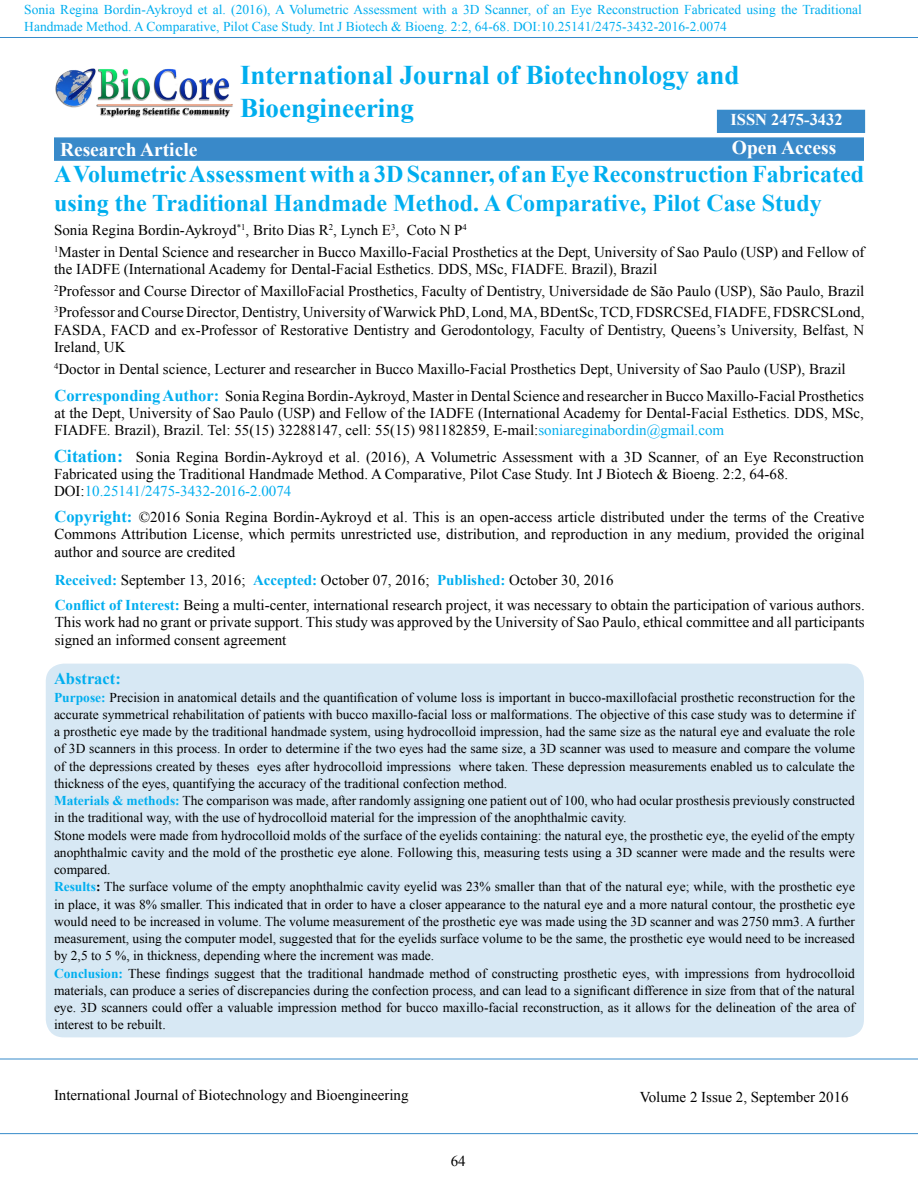
<style>
.page{position:relative;width:918px;height:1188px;background:#fff}
.page>*{position:absolute;margin:0;border:0;box-sizing:border-box;transform-origin:0 0}
.t1{font:700 27px/32.4px "Times New Roman";color:#00aeef}
.t2{font:700 24px/28.8px "Times New Roman";color:#00aeef}
.t3{font:700 19.5px "Times New Roman";color:#fff}
.t4{font:700 16.5px "Times New Roman";color:#fff}
.t5{font:700 16.5px "Times New Roman";color:#00aeef}
.t6{font:15px/17.2px "Times New Roman";color:#000;text-align:justify}
.t7{font:15px "Times New Roman";color:#00aeef}
.t8{font:13.5px/17.2px "Times New Roman";color:#000;text-align:justify}
.t9{font:13.5px/17.2px "Times New Roman";color:#00aeef}
.s1{font-weight:700;font-size:16.5px;color:#00aeef}
.s2{color:#00aeef}
.s3{font-weight:700;font-size:18px;color:#00aeef}
.s4{color:#000}
.s5{font-weight:700;color:#00aeef}
.s6{font-weight:700}
</style>
<div class="page">
<hr style="left:0;top:37px;width:918px;height:1px;background:#378bca">
<hr style="left:0;top:1059px;width:918px;height:1px;background:#378bca">
<hr style="left:0;top:1133px;width:918px;height:1px;background:#378bca">
<div style="left:54px;top:137px;width:810px;height:24px;background:#3989c9;border:2px solid #378bca"></div>
<div style="left:46px;top:664px;width:818px;height:373px;background:#d7e8f4;border-radius:18px"></div>
<div style="left:717px;top:110px;width:148px;height:23px;background:#3989c9"></div>
<img style="left:55px;top:68px;width:178px;height:50px">
<p class="t9" style="left:24px;top:1px;width:839px">Sonia Regina Bordin-Aykroyd et al. (2016), A Volumetric Assessment with a 3D Scanner, of an Eye Reconstruction Fabricated using the Traditional<br>Handmade Method. A Comparative, Pilot Case Study. Int J Biotech &amp; Bioeng. 2:2, 64-68. DOI:10.25141/2475-3432-2016-2.0074</p>
<p class="t1" style="left:240px;top:58px;width:501px">International Journal of Biotechnology and<br>Bioengineering</p>
<p class="t4" style="left:730px;top:108px;width:114px">ISSN 2475-3432</p>
<p class="t3" style="left:60px;top:136px;width:139px">Research Article</p>
<p class="t3" style="left:732px;top:134px;width:106px">Open Access</p>
<p class="t2" style="left:54px;top:159px;width:812px">A Volumetric Assessment with a 3D Scanner, of an Eye Reconstruction Fabricated using the Traditional Handmade Method. A Comparative, Pilot Case Study</p>
<p class="t6" style="left:54px;top:222px;width:414px">Sonia Regina Bordin-Aykroyd<sup>*1</sup>, Brito Dias R<sup>2</sup>, Lynch E<sup>3</sup>, Coto N P<sup>4</sup></p>
<p class="t6" style="left:54px;top:243px;width:812px"><sup>1</sup>Master in Dental Science and researcher in Bucco Maxillo-Facial Prosthetics at the Dept, University of Sao Paulo (USP) and Fellow of the IADFE (International Academy for Dental-Facial Esthetics. DDS, MSc, FIADFE. Brazil), Brazil</p>
<p class="t6" style="left:54px;top:282px;width:812px"><sup>2</sup>Professor and Course Director of MaxilloFacial Prosthetics, Faculty of Dentistry, Universidade de São Paulo (USP), São Paulo, Brazil</p>
<p class="t6" style="left:54px;top:304px;width:812px"><sup>3</sup>Professor and Course Director, Dentistry, University of Warwick PhD, Lond, MA, BDentSc, TCD, FDSRCSEd, FIADFE, FDSRCSLond, FASDA, FACD and ex-Professor of Restorative Dentistry and Gerodontology, Faculty of Dentistry, Queens’s University, Belfast, N Ireland, UK</p>
<p class="t6" style="left:54px;top:360px;width:793px"><sup>4</sup>Doctor in Dental science, Lecturer and researcher in Bucco Maxillo-Facial Prosthetics Dept, University of Sao Paulo (USP), Brazil</p>
<p class="t6" style="left:54px;top:387px;width:811px"><span class="s1">Corresponding Author:</span> Sonia Regina Bordin-Aykroyd, Master in Dental Science and researcher in Bucco Maxillo-Facial Prosthetics at the Dept, University of Sao Paulo (USP) and Fellow of the IADFE (International Academy for Dental-Facial Esthetics. DDS, MSc, FIADFE. Brazil), Brazil. Tel: 55(15) 32288147, cell: 55(15) 981182859, E-mail:<span class="s2">soniareginabordin@gmail.com</span></p>
<p class="t6" style="left:54px;top:448px;width:811px"><span class="s3">Citation:</span> Sonia Regina Bordin-Aykroyd et al. (2016), A Volumetric Assessment with a 3D Scanner, of an Eye Reconstruction<br>Fabricated using the Traditional Handmade Method. A Comparative, Pilot Case Study. Int J Biotech &amp; Bioeng. 2:2, 64-68.</p>
<p class="t7" style="left:54px;top:481px;width:239px"><span class="s4">DOI:</span>10.25141/2475-3432-2016-2.0074</p>
<p class="t6" style="left:54px;top:508px;width:812px"><span class="s1">Copyright:</span> ©2016 Sonia Regina Bordin-Aykroyd et al. This is an open-access article distributed under the terms of the Creative Commons Attribution License, which permits unrestricted use, distribution, and reproduction in any medium, provided the original author and source are credited</p>
<p class="t6" style="left:55px;top:571px;width:561px"><span class="s5">Received:</span> September 13, 2016; <span class="s5">Accepted:</span> October 07, 2016; <span class="s5">Published:</span> October 30, 2016</p>
<p class="t6" style="left:55px;top:596px;width:812px"><span class="s5">Conflict of Interest:</span> Being a multi-center, international research project, it was necessary to obtain the participation of various authors.<br>This work had no grant or private support. This study was approved by the University of Sao Paulo, ethical committee and all participants signed an informed consent agreement</p>
<p class="t5" style="left:54px;top:668px;width:68px">Abstract:</p>
<p class="t8" style="left:54px;top:688px;width:803px"><span class="s5">Purpose:</span> Precision in anatomical details and the quantification of volume loss is important in bucco-maxillofacial prosthetic reconstruction for the accurate symmetrical rehabilitation of patients with bucco maxillo-facial loss or malformations. The objective of this case study was to determine if a prosthetic eye made by the traditional handmade system, using hydrocolloid impression, had the same size as the natural eye and evaluate the role of 3D scanners in this process. In order to determine if the two eyes had the same size, a 3D scanner was used to measure and compare the volume of the depressions created by theses eyes after hydrocolloid impressions where taken. These depression measurements enabled us to calculate the thickness of the eyes, quantifying the accuracy of the traditional confection method.</p>
<p class="t8" style="left:54px;top:792px;width:803px"><span class="s5">Materials &amp; methods:</span> The comparison was made, after randomly assigning one patient out of 100, who had ocular prosthesis previously constructed in the traditional way, with the use of hydrocolloid material for the impression of the anophthalmic cavity.</p>
<p class="t8" style="left:54px;top:826px;width:803px">Stone models were made from hydrocolloid molds of the surface of the eyelids containing: the natural eye, the prosthetic eye, the eyelid of the empty anophthalmic cavity and the mold of the prosthetic eye alone. Following this, measuring tests using a 3D scanner were made and the results were compared.</p>
<p class="t8" style="left:54px;top:878px;width:803px"><span class="s5">Results</span><span class="s6">:</span> The surface volume of the empty anophthalmic cavity eyelid was 23% smaller than that of the natural eye; while, with the prosthetic eye in place, it was 8% smaller. This indicated that in order to have a closer appearance to the natural eye and a more natural contour, the prosthetic eye would need to be increased in volume. The volume measurement of the prosthetic eye was made using the 3D scanner and was 2750 mm3. A further measurement, using the computer model, suggested that for the eyelids surface volume to be the same, the prosthetic eye would need to be increased by 2,5 to 5 %, in thickness, depending where the increment was made.</p>
<p class="t8" style="left:54px;top:964px;width:803px"><span class="s5">Conclusion:</span> These findings suggest that the traditional handmade method of constructing prosthetic eyes, with impressions from hydrocolloid materials, can produce a series of discrepancies during the confection process, and can lead to a significant difference in size from that of the natural eye. 3D scanners could offer a valuable impression method for bucco maxillo-facial reconstruction, as it allows for the delineation of the area of interest to be rebuilt.</p>
<p class="t6" style="left:54px;top:1086px;width:356px">International Journal of Biotechnology and Bioengineering</p>
<p class="t6" style="left:640px;top:1088px;width:210px">Volume 2 Issue 2, September 2016</p>
<p class="t6" style="left:451px;top:1152px;width:16px">64</p>
</div>
